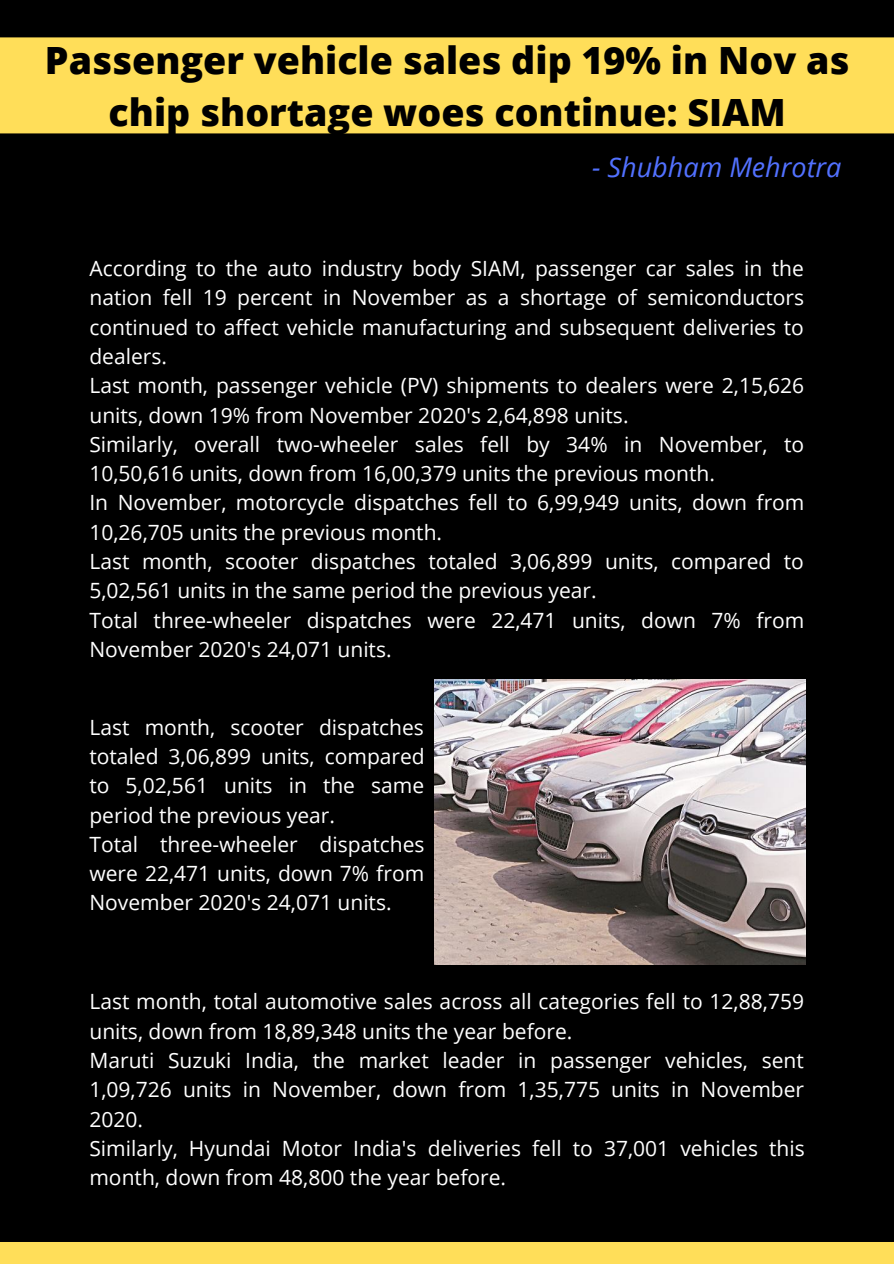
<style>
.page{position:relative;width:894px;height:1264px;background:#fff}
.page>*{position:absolute;margin:0;border:0;box-sizing:border-box;transform-origin:0 0}
.t1{font:800 37.5px/51.8px "Open Sans";color:#000;text-align:center}
.t2{font:italic 27px "Open Sans";color:#5271ff}
.t3{font:21px/29.2px "Open Sans";color:#fff}
</style>
<div class="page">
<div style="left:0;top:0;width:893px;height:1263px;background:#000"></div>
<div style="left:0;top:37px;width:893px;height:97px;background:#ffde59"></div>
<div style="left:0;top:1242px;width:893px;height:21px;background:#ffde59"></div>
<img style="left:434px;top:679px;width:371px;height:285px">
<p class="t1" style="left:45px;top:34px;width:805px">Passenger vehicle sales dip 19% in Nov as chip shortage woes continue: SIAM</p>
<p class="t2" style="left:592px;top:148px;width:251px">- Shubham Mehrotra</p>
<p class="t3" style="left:89px;top:253px;width:716px;text-align:justify">According to the auto industry body SIAM, passenger car sales in the nation fell 19 percent in November as a shortage of semiconductors continued to affect vehicle manufacturing and subsequent deliveries to dealers.</p>
<p class="t3" style="left:89px;top:370px;width:716px">Last month, passenger vehicle (PV) shipments to dealers were 2,15,626 units, down 19% from November 2020's 2,64,898 units.</p>
<p class="t3" style="left:89px;top:429px;width:716px">Similarly, overall two-wheeler sales fell by 34% in November, to<br>10,50,616 units, down from 16,00,379 units the previous month.</p>
<p class="t3" style="left:89px;top:487px;width:716px">In November, motorcycle dispatches fell to 6,99,949 units, down from<br>10,26,705 units the previous month.</p>
<p class="t3" style="left:89px;top:546px;width:715px">Last month, scooter dispatches totaled 3,06,899 units, compared to<br>5,02,561 units in the same period the previous year.</p>
<p class="t3" style="left:89px;top:604px;width:716px">Total three-wheeler dispatches were 22,471 units, down 7% from<br>November 2020's 24,071 units.</p>
<p class="t3" style="left:89px;top:712px;width:337px;text-align:justify">Last month, scooter dispatches totaled 3,06,899 units, compared to 5,02,561 units in the same period the previous year.</p>
<p class="t3" style="left:89px;top:829px;width:336px;text-align:justify">Total three-wheeler dispatches were 22,471 units, down 7% from November 2020's 24,071 units.</p>
<p class="t3" style="left:89px;top:986px;width:716px">Last month, total automotive sales across all categories fell to 12,88,759 units, down from 18,89,348 units the year before.</p>
<p class="t3" style="left:89px;top:1045px;width:716px;text-align:justify">Maruti Suzuki India, the market leader in passenger vehicles, sent 1,09,726 units in November, down from 1,35,775 units in November 2020.</p>
<p class="t3" style="left:89px;top:1133px;width:716px">Similarly, Hyundai Motor India's deliveries fell to 37,001 vehicles this month, down from 48,800 the year before.</p>
</div>
